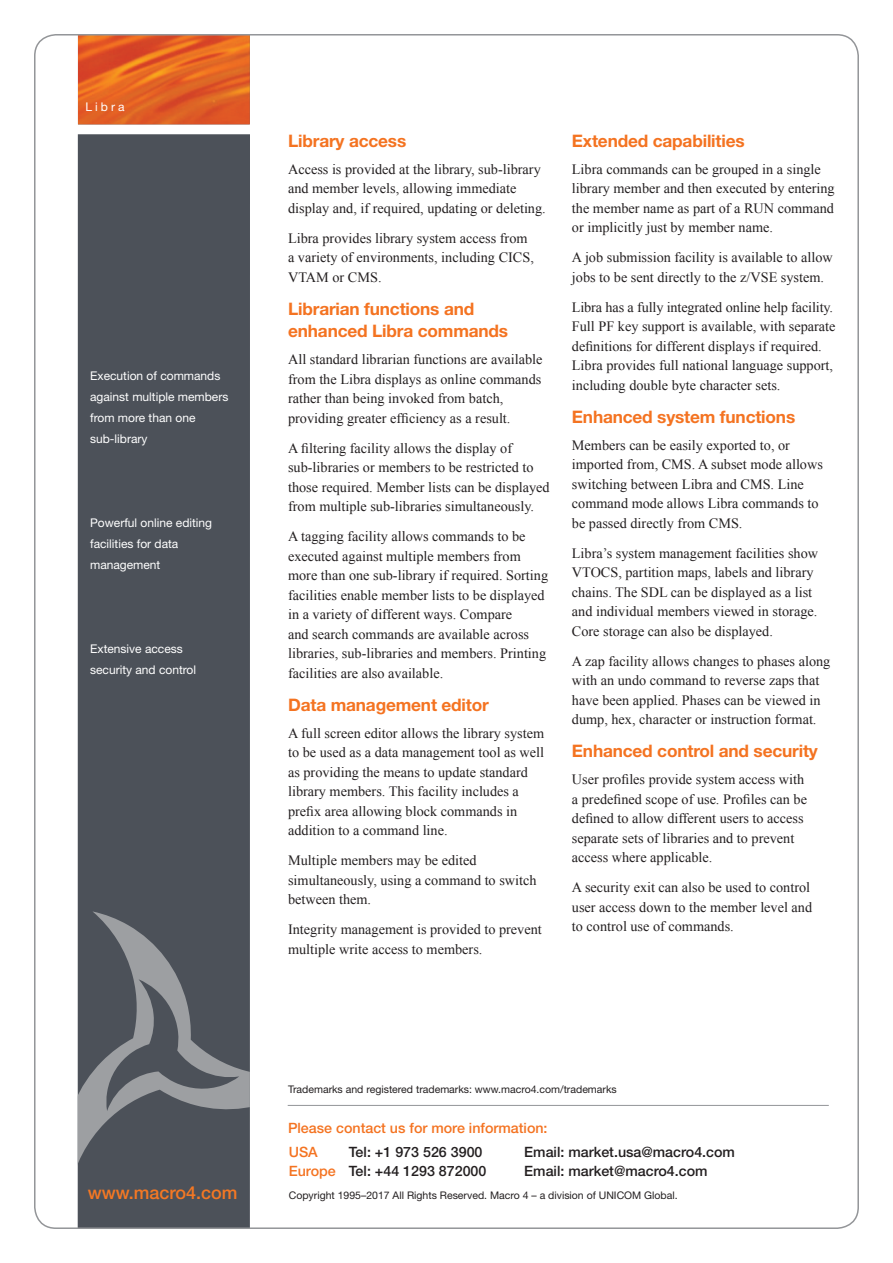
<style>
.page{position:relative;width:893px;height:1263px;background:#fff}
.page>*{position:absolute;margin:0;border:0;box-sizing:border-box;transform-origin:0 0}
.t1{font:500 18px "Helvetica Neue LT Std";color:#f47824}
.t2{font:700 17.25px/22.5px "Helvetica Neue LT Std";letter-spacing:-.01em;color:#f47321}
.t3{font:14.25px/19.5px "Times New Roman";color:#231f20}
.t4{font:500 14.25px "Helvetica Neue";color:#231f20}
.t5{font:500 14.25px "Helvetica Neue";color:#f47321}
.t6{font:12px/21px "Helvetica Neue LT Std";color:#fff}
.t7{font:10.5px "Helvetica Neue";color:#231f20}
.s1{color:#f47321}
</style>
<div class="page">
<div style="left:78px;top:134px;width:172px;height:1094px;background:#4c5159"></div>
<svg style="left:78px;top:911px;width:172px;height:279px"></svg>
<svg style="left:106px;top:979px;width:133px;height:132px"></svg>
<img style="left:78px;top:37px;width:172px;height:87px">
<hr style="left:288px;top:1105px;width:541px;height:1px;background:#939598">
<p class="t6" style="left:86px;top:96px;width:40px">Libra</p>
<p class="t6" style="left:90px;top:365px;width:140px">Execution of commands against multiple members from more than one sub-library</p>
<p class="t6" style="left:90px;top:512px;width:123px">Powerful online editing facilities for data management</p>
<p class="t6" style="left:90px;top:638px;width:108px">Extensive access security and control</p>
<p class="t1" style="left:88px;top:1182px;width:151px">www.macro4.com</p>
<p class="t2" style="left:288px;top:129px;width:120px">Library access</p>
<p class="t3" style="left:288px;top:159px;width:259px">Access is provided at the library, sub-library and member levels, allowing immediate display and, if required, updating or deleting.</p>
<p class="t3" style="left:288px;top:228px;width:247px">Libra provides library system access from a variety of environments, including CICS,<br>VTAM or CMS.</p>
<p class="t2" style="left:288px;top:297px;width:222px">Librarian functions and enhanced Libra commands</p>
<p class="t3" style="left:288px;top:349px;width:256px">All standard librarian functions are available from the Libra displays as online commands rather than being invoked from batch, providing greater efficiency as a result.</p>
<p class="t3" style="left:288px;top:438px;width:263px">A filtering facility allows the display of sub-libraries or members to be restricted to those required. Member lists can be displayed from multiple sub-libraries simultaneously.</p>
<p class="t3" style="left:288px;top:526px;width:262px">A tagging facility allows commands to be executed against multiple members from more than one sub-library if required. Sorting facilities enable member lists to be displayed in a variety of different ways. Compare<br>and search commands are available across libraries, sub-libraries and members. Printing facilities are also available.</p>
<p class="t2" style="left:288px;top:693px;width:202px">Data management editor</p>
<p class="t3" style="left:288px;top:723px;width:258px">A full screen editor allows the library system to be used as a data management tool as well as providing the means to update standard library members. This facility includes a prefix area allowing block commands in addition to a command line.</p>
<p class="t3" style="left:288px;top:850px;width:250px">Multiple members may be edited simultaneously, using a command to switch between them.</p>
<p class="t3" style="left:288px;top:919px;width:255px">Integrity management is provided to prevent multiple write access to members.</p>
<p class="t2" style="left:572px;top:129px;width:174px">Extended capabilities</p>
<p class="t3" style="left:572px;top:159px;width:264px">Libra commands can be grouped in a single library member and then executed by entering the member name as part of a RUN command or implicitly just by member name.</p>
<p class="t3" style="left:572px;top:247px;width:262px">A job submission facility is available to allow jobs to be sent directly to the z/VSE system.</p>
<p class="t3" style="left:572px;top:297px;width:263px">Libra has a fully integrated online help facility.</p>
<p class="t3" style="left:572px;top:316px;width:265px">Full PF key support is available, with separate definitions for different displays if required.<br>Libra provides full national language support, including double byte character sets.</p>
<p class="t2" style="left:572px;top:405px;width:225px">Enhanced system functions</p>
<p class="t3" style="left:572px;top:435px;width:252px">Members can be easily exported to, or imported from, CMS. A subset mode allows switching between Libra and CMS. Line command mode allows Libra commands to</p>
<p class="t3" style="left:572px;top:513px;width:172px">be passed directly from CMS.</p>
<p class="t3" style="left:572px;top:543px;width:248px">Libra’s system management facilities show VTOCS, partition maps, labels and library chains. The SDL can be displayed as a list and individual members viewed in storage.<br>Core storage can also be displayed.</p>
<p class="t3" style="left:572px;top:651px;width:260px">A zap facility allows changes to phases along with an undo command to reverse zaps that have been applied. Phases can be viewed in dump, hex, character or instruction format.</p>
<p class="t2" style="left:572px;top:739px;width:247px">Enhanced control and security</p>
<p class="t3" style="left:572px;top:769px;width:234px">User profiles provide system access with</p>
<p class="t3" style="left:572px;top:789px;width:237px">a predefined scope of use. Profiles can be</p>
<p class="t3" style="left:572px;top:808px;width:233px">defined to allow different users to access separate sets of libraries and to prevent</p>
<p class="t3" style="left:572px;top:847px;width:142px">access where applicable.</p>
<p class="t3" style="left:572px;top:877px;width:242px">A security exit can also be used to control user access down to the member level and</p>
<p class="t3" style="left:572px;top:916px;width:163px">to control use of commands.</p>
<p class="t7" style="left:288px;top:1083px;width:330px">Trademarks and registered trademarks: www.macro4.com/trademarks</p>
<p class="t5" style="left:288px;top:1119px;width:261px">Please contact us for more information:</p>
<p class="t5" style="left:289px;top:1143px;width:31px">USA</p>
<p class="t4" style="left:349px;top:1143px;width:135px">Tel: +1 973 526 3900</p>
<p class="t4" style="left:524px;top:1143px;width:212px">Email: market.usa@macro4.com</p>
<p class="t4" style="left:289px;top:1163px;width:199px"><span class="s1">Europe</span> Tel: +44 1293 872000</p>
<p class="t4" style="left:524px;top:1163px;width:185px">Email: market@macro4.com</p>
<p class="t7" style="left:289px;top:1189px;width:390px">Copyright 1995–2017 All Rights Reserved. Macro 4 – a division of UNICOM Global.</p>
</div>
